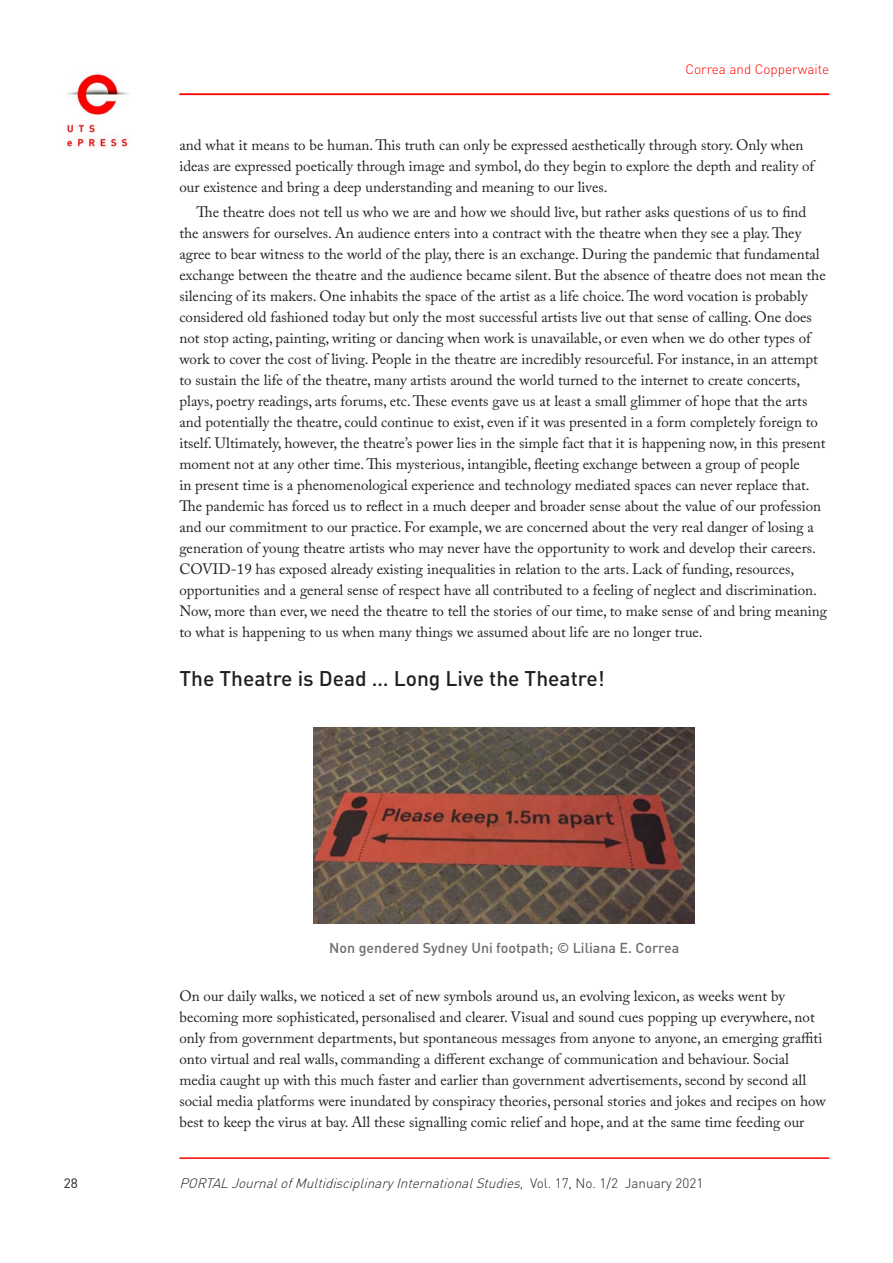
<style>
.page{position:relative;width:893px;height:1263px;background:#fff}
.page>*{position:absolute;margin:0;border:0;box-sizing:border-box;transform-origin:0 0}
.t1{font:500 21px "DIN Pro";color:#231f20}
.t2{font:15px/21px "Adobe Caslon Pro";color:#231f20}
.t3{font:500 14.25px "DIN";color:#6c6d70}
.t4{font:italic 300 13.5px "DIN Pro";color:#231f20}
.t5{font:300 13.5px "DIN Pro";color:#fe0000}
.t6{font:13.5px "DIN Pro";color:#231f20}
.s1{font-style:normal}
</style>
<div class="page">
<img style="left:314px;top:727px;width:381px;height:196px">
<img style="left:66px;top:74px;width:63px;height:75px">
<hr style="left:179px;top:94px;width:650px;height:1px;background:#fe0000">
<hr style="left:179px;top:1157px;width:650px;height:2px;background:#fe0000">
<p class="t5" style="left:685px;top:60px;width:145px">Correa and Copperwaite</p>
<p class="t2" style="left:179px;top:134px;width:636px">and what it means to be human. This truth can only be expressed aesthetically through story. Only when ideas are expressed poetically through image and symbol, do they begin to explore the depth and reality of our existence and bring a deep understanding and meaning to our lives.</p>
<p class="t2" style="left:179px;top:202px;width:649px;text-indent:17px">The theatre does not tell us who we are and how we should live, but rather asks questions of us to find the answers for ourselves. An audience enters into a contract with the theatre when they see a play. They agree to bear witness to the world of the play, there is an exchange. During the pandemic that fundamental exchange between the theatre and the audience became silent. But the absence of theatre does not mean the silencing of its makers. One inhabits the space of the artist as a life choice. The word vocation is probably considered old fashioned today but only the most successful artists live out that sense of calling. One does not stop acting, painting, writing or dancing when work is unavailable, or even when we do other types of work to cover the cost of living. People in the theatre are incredibly resourceful. For instance, in an attempt to sustain the life of the theatre, many artists around the world turned to the internet to create concerts, plays, poetry readings, arts forums, etc. These events gave us at least a small glimmer of hope that the arts and potentially the theatre, could continue to exist, even if it was presented in a form completely foreign to itself. Ultimately, however, the theatre’s power lies in the simple fact that it is happening now, in this present moment not at any other time. This mysterious, intangible, fleeting exchange between a group of people<br>in present time is a phenomenological experience and technology mediated spaces can never replace that.<br>The pandemic has forced us to reflect in a much deeper and broader sense about the value of our profession and our commitment to our practice. For example, we are concerned about the very real danger of losing a generation of young theatre artists who may never have the opportunity to work and develop their careers.<br>COVID-19 has exposed already existing inequalities in relation to the arts. Lack of funding, resources, opportunities and a general sense of respect have all contributed to a feeling of neglect and discrimination.<br>Now, more than ever, we need the theatre to tell the stories of our time, to make sense of and bring meaning to what is happening to us when many things we assumed about life are no longer true.</p>
<h1 class="t1" style="left:179px;top:664px;width:427px">The Theatre is Dead … Long Live the Theatre!</h1>
<p class="t3" style="left:329px;top:938px;width:352px">Non gendered Sydney Uni footpath; © Liliana E. Correa</p>
<p class="t2" style="left:179px;top:985px;width:648px">On our daily walks, we noticed a set of new symbols around us, an evolving lexicon, as weeks went by becoming more sophisticated, personalised and clearer. Visual and sound cues popping up everywhere, not only from government departments, but spontaneous messages from anyone to anyone, an emerging graffiti onto virtual and real walls, commanding a different exchange of communication and behaviour. Social media caught up with this much faster and earlier than government advertisements, second by second all social media platforms were inundated by conspiracy theories, personal stories and jokes and recipes on how best to keep the virus at bay. All these signalling comic relief and hope, and at the same time feeding our</p>
<p class="t6" style="left:64px;top:1174px;width:16px">28</p>
<p class="t4" style="left:179px;top:1174px;width:525px">PORTALJournalofMultidisciplinaryInternationalStudies<span class="s1">, Vo l . 1 7 , N o . 1 / 2 J a n u a ry 2 0 2 1</span></p>
</div>
